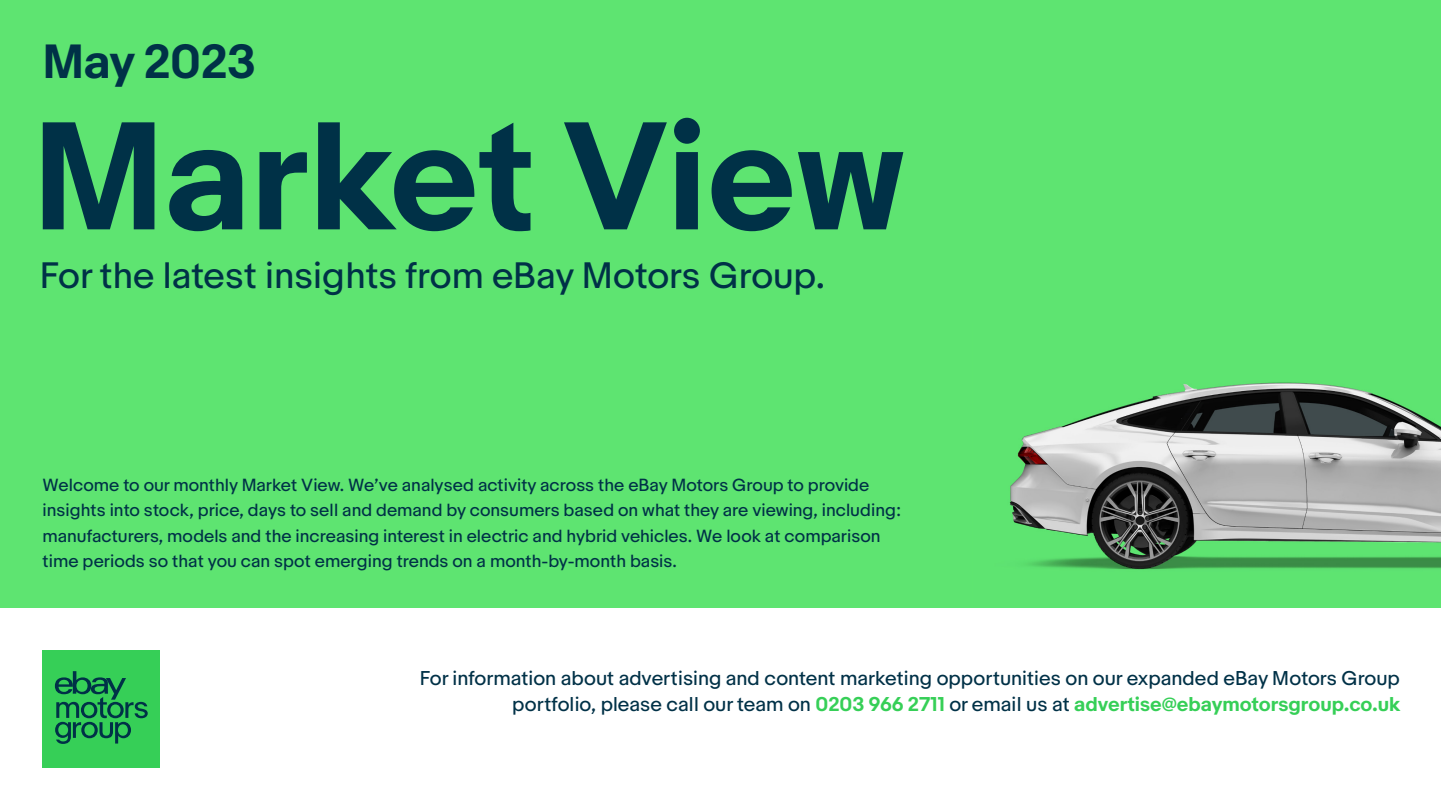
<style>
.page{position:relative;width:1441px;height:810px;background:#fff}
.page>*{position:absolute;margin:0;border:0;box-sizing:border-box;transform-origin:0 0}
.t1{font:700 143.55px "Market Sans";color:#003147}
.t2{font:700 45px "Market Sans";letter-spacing:-.01em;color:#003147}
.t3{font:34.5px "Market Sans";color:#003147}
.t4{font:18.75px/26.2px "Market Sans";color:#003147;text-align:right}
.t5{font:16.5px/25.5px "Market Sans";color:#003147}
.s1{font-weight:700;color:#36cf57}
</style>
<div class="page">
<div style="left:0;top:0;width:1440px;height:608px;background:#5ee471"></div>
<img style="left:1010px;top:382px;width:430px;height:188px">
<div style="left:43px;top:650px;width:117px;height:117px;background:#36cf57"></div>
<svg style="left:55px;top:671px;width:93px;height:73px"></svg>
<p class="t2" style="left:43px;top:34px;width:215px">May 2023</p>
<p class="t1" style="left:32px;top:90px;width:875px">Market View</p>
<p class="t3" style="left:40px;top:254px;width:786px">For the latest insights from eBay Motors Group.</p>
<p class="t5" style="left:43px;top:472px;width:860px">Welcome to our monthly Market View. We’ve analysed activity across the eBay Motors Group to provide insights into stock, price, days to sell and demand by consumers based on what they are viewing, including: manufacturers, models and the increasing interest in electric and hybrid vehicles. We look at comparison time periods so that you can spot emerging trends on a month-by-month basis.</p>
<p class="t4" style="left:420px;top:666px;width:981px">For information about advertising and content marketing opportunities on our expanded eBay Motors Group portfolio, please call our team on <span class="s1">0203 966 2711</span> or email us at <span class="s1">advertise@ebaymotorsgroup.co.uk</span></p>
</div>
